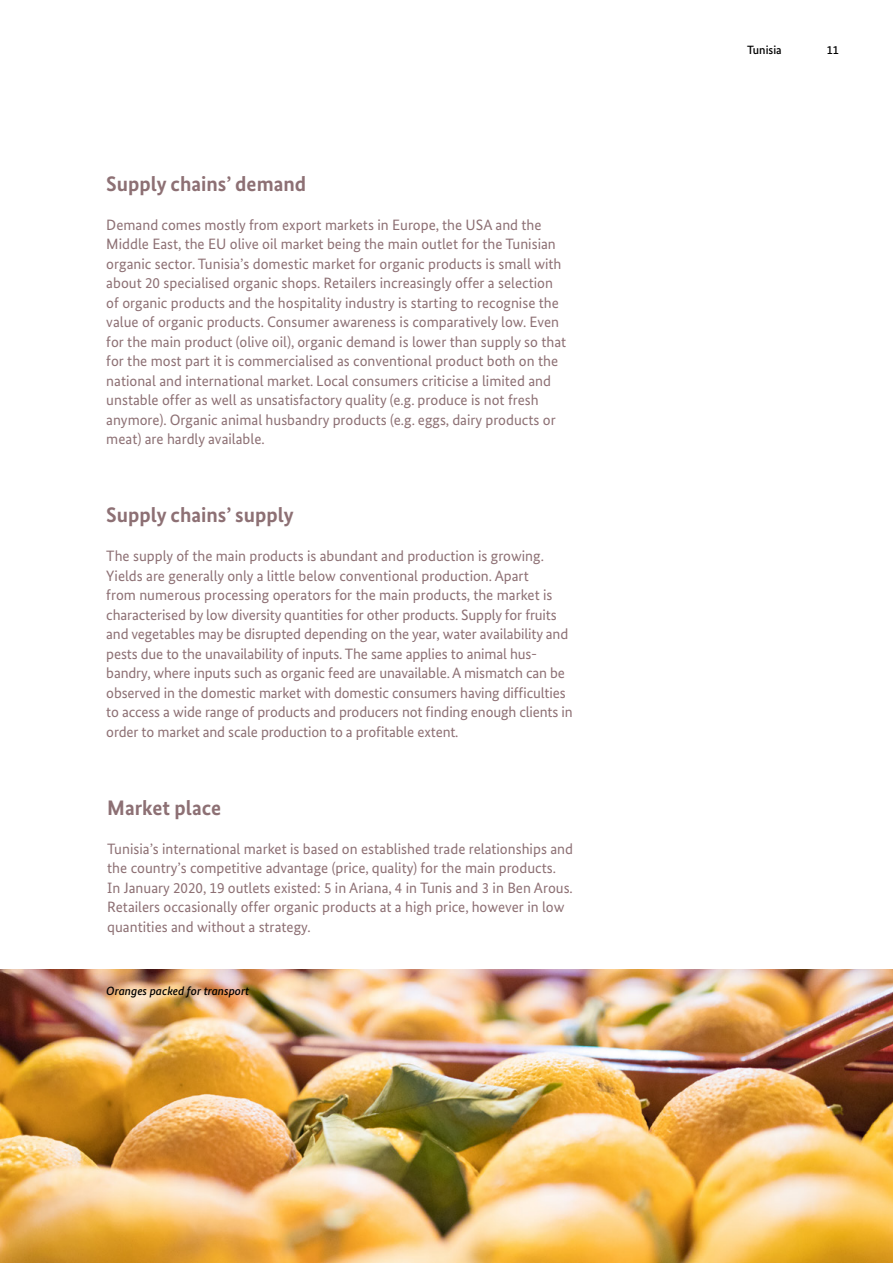
<style>
.page{position:relative;width:893px;height:1263px;background:#fff}
.page>*{position:absolute;margin:0;border:0;box-sizing:border-box;transform-origin:0 0}
.Fließtext{font:700 21px "Bundes Sans";color:#8d7074}
.Fließtext-2{font:15px/19.5px "Bundes Sans";color:#8d7074}
.Fließtext-3{font:italic 500 12px "Bundes Sans";color:#000}
.t1{font:500 12px "Bundes Sans";color:#000}
</style>
<div class="page">
<img style="left:0;top:969px;width:893px;height:294px">
<p class="Fließtext" style="left:106px;top:170px;width:201px">Supply chains’ demand</p>
<p class="Fließtext-2" style="left:106px;top:214px;width:461px">Demand comes mostly from export markets in Europe, the USA and the Middle East, the EU olive oil market being the main outlet for the Tunisian organic sector. Tunisia’s domestic market for organic products is small with about 20 specialised organic shops. Retailers increasingly offer a selection of organic products and the hospitality industry is starting to recognise the value of organic products. Consumer awareness is comparatively low. Even for the main product (olive oil), organic demand is lower than supply so that for the most part it is commercialised as conventional product both on the national and international market. Local consumers criticise a limited and unstable offer as well as unsatisfactory quality (e.g. produce is not fresh anymore). Organic animal husbandry products (e.g. eggs, dairy products or meat) are hardly available.</p>
<p class="Fließtext" style="left:106px;top:502px;width:189px">Supply chains’ supply</p>
<p class="Fließtext-2" style="left:106px;top:546px;width:468px">The supply of the main products is abundant and production is growing.<br>Yields are generally only a little below conventional production. Apart<br>from numerous processing operators for the main products, the market is characterised by low diversity quantities for other products. Supply for fruits and vegetables may be disrupted depending on the year, water availability and pests due to the unavailability of inputs. The same applies to animal hus&shy;bandry, where inputs such as organic feed are unavailable. A mismatch can be observed in the domestic market with domestic consumers having difficulties to access a wide range of products and producers not finding enough clients in order to market and scale production to a profitable extent.</p>
<p class="Fließtext" style="left:107px;top:794px;width:115px">Market place</p>
<p class="Fließtext-2" style="left:107px;top:838px;width:467px">Tunisia’s international market is based on established trade relationships and the country’s competitive advantage (price, quality) for the main products.</p>
<p class="Fließtext-2" style="left:107px;top:877px;width:467px">In January 2020, 19 outlets existed: 5 in Ariana, 4 in Tunis and 3 in Ben Arous.<br>Retailers occasionally offer organic products at a high price, however in low quantities and without a strategy.</p>
<p class="Fließtext-3" style="left:106px;top:983px;width:145px">Oranges packed for transport</p>
<p class="t1" style="left:747px;top:43px;width:36px">Tunisia</p>
<p class="t1" style="left:827px;top:43px;width:13px">11</p>
</div>
